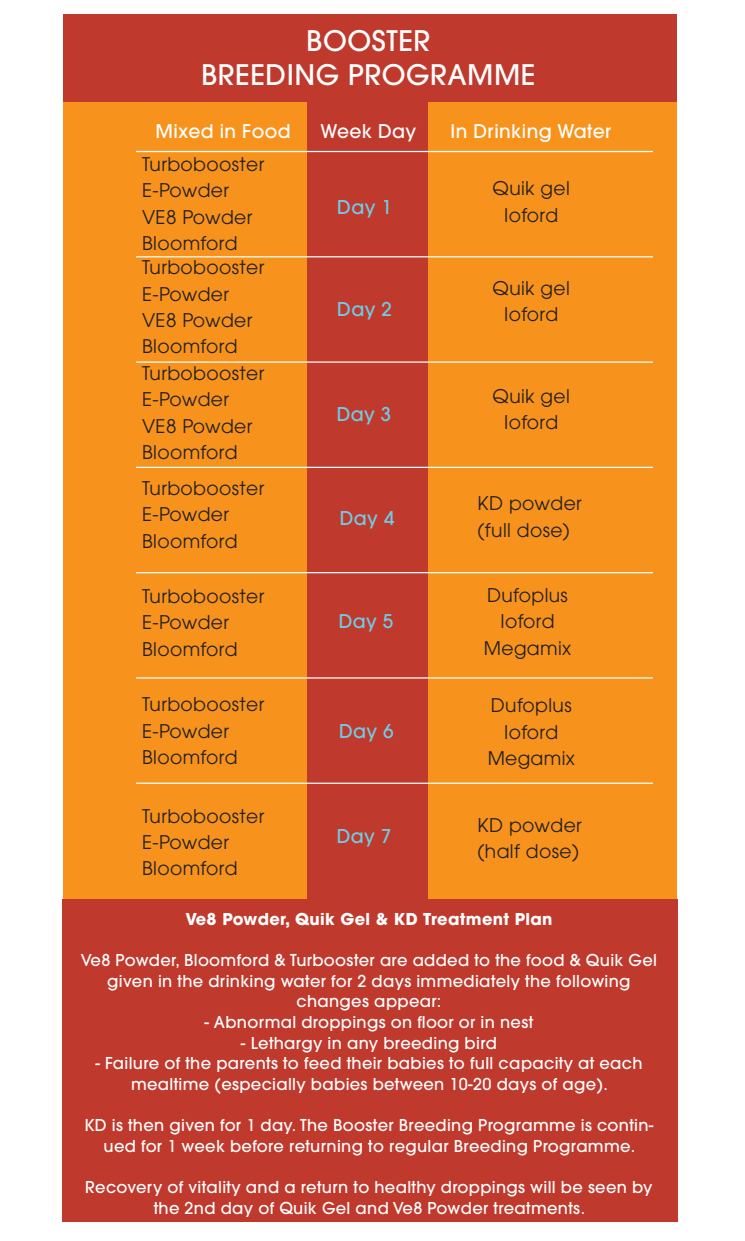
<style>
.page{position:relative;width:745px;height:1241px;background:#fff}
.page>*{position:absolute;margin:0;border:0;box-sizing:border-box;transform-origin:0 0}
.t1{font:500 28.12px/33.8px "Avant Garde";letter-spacing:.02em;color:#fff;text-align:center}
.t2{font:500 18.88px "Avant Garde";letter-spacing:.02em;color:#71cbe4}
.t3{font:18.75px/26.2px "Avant Garde";letter-spacing:.02em;color:#231f20}
.t4{font:500 18.75px "Avant Garde";letter-spacing:.02em;color:#fff}
.t5{font:500 18.75px "Avant Garde";color:#71cbe4}
.t6{font:500 16.25px/20.6px "Avant Garde";letter-spacing:.02em;color:#fff;text-align:center}
.t7{font:700 16.25px "Avant Garde";letter-spacing:.02em;color:#fff}
</style>
<div class="page">
<div style="left:63px;top:14px;width:613px;height:98px;background:#bf392d"></div>
<div style="left:63px;top:102px;width:613px;height:797px;background:#f7931d"></div>
<div style="left:307px;top:102px;width:120px;height:797px;background:#bf392d"></div>
<hr style="left:136px;top:151px;width:516px;height:1px;background:#fff">
<hr style="left:136px;top:256px;width:516px;height:1px;background:#fff">
<hr style="left:136px;top:361px;width:516px;height:1px;background:#fff">
<hr style="left:136px;top:466px;width:516px;height:2px;background:#fff">
<hr style="left:136px;top:572px;width:516px;height:1px;background:#fff">
<hr style="left:136px;top:677px;width:516px;height:1px;background:#fff">
<hr style="left:136px;top:782px;width:516px;height:1px;background:#fff">
<div style="left:62px;top:899px;width:615px;height:322px;background:#bf392d"></div>
<h1 class="t1" style="left:201px;top:24px;width:336px">BOOSTER<br>BREEDING PROGRAMME</h1>
<p class="t4" style="left:155px;top:119px;width:136px">Mixed in Food</p>
<p class="t4" style="left:320px;top:120px;width:97px">Week Day</p>
<p class="t4" style="left:450px;top:119px;width:162px">In Drinking Water</p>
<p class="t3" style="left:142px;top:151px;width:124px">Turbobooster<br>E-Powder<br>VE8 Powder<br>Bloomford</p>
<p class="t3" style="left:142px;top:254px;width:124px">Turbobooster<br>E-Powder<br>VE8 Powder<br>Bloomford</p>
<p class="t3" style="left:142px;top:360px;width:124px">Turbobooster<br>E-Powder<br>VE8 Powder<br>Bloomford</p>
<p class="t3" style="left:142px;top:475px;width:124px">Turbobooster<br>E-Powder<br>Bloomford</p>
<p class="t3" style="left:142px;top:583px;width:124px">Turbobooster<br>E-Powder<br>Bloomford</p>
<p class="t3" style="left:142px;top:691px;width:124px">Turbobooster<br>E-Powder<br>Bloomford</p>
<p class="t3" style="left:142px;top:802px;width:124px">Turbobooster<br>E-Powder<br>Bloomford</p>
<p class="t2" style="left:337px;top:195px;width:56px">Day 1</p>
<p class="t2" style="left:337px;top:298px;width:56px">Day 2</p>
<p class="t2" style="left:336px;top:403px;width:56px">Day 3</p>
<p class="t2" style="left:339px;top:506px;width:56px">Day 4</p>
<p class="t5" style="left:338px;top:609px;width:56px">Day 5</p>
<p class="t2" style="left:339px;top:719px;width:56px">Day 6</p>
<p class="t2" style="left:336px;top:824px;width:56px">Day 7</p>
<p class="t3" style="left:492px;top:175px;width:79px;text-align:center">Quik gel<br>Ioford</p>
<p class="t3" style="left:492px;top:274px;width:79px;text-align:center">Quik gel<br>Ioford</p>
<p class="t3" style="left:492px;top:383px;width:79px;text-align:center">Quik gel<br>Ioford</p>
<p class="t3" style="left:477px;top:490px;width:106px">KD powder (full dose)</p>
<p class="t3" style="left:483px;top:582px;width:89px;text-align:center">Dufoplus<br>Ioford<br>Megamix</p>
<p class="t3" style="left:487px;top:692px;width:89px;text-align:center">Dufoplus<br>Ioford<br>Megamix</p>
<p class="t3" style="left:477px;top:811px;width:106px">KD powder (half dose)</p>
<p class="t7" style="left:185px;top:907px;width:368px">Ve8 Powder, Quik Gel &amp; KD Treatment Plan</p>
<p class="t6" style="left:81px;top:949px;width:577px">Ve8 Powder, Bloomford &amp; Turbooster are added to the food &amp; Quik Gel given in the drinking water for 2 days immediately the following changes appear:</p>
<p class="t6" style="left:204px;top:1011px;width:330px">- Abnormal droppings on floor or in nest</p>
<p class="t6" style="left:241px;top:1032px;width:257px">- Lethargy in any breeding bird</p>
<p class="t6" style="left:95px;top:1052px;width:548px">- Failure of the parents to feed their babies to full capacity at each mealtime (especially babies between 10-20 days of age).</p>
<p class="t6" style="left:84px;top:1114px;width:570px">KD is then given for 1 day. The Booster Breeding Programme is contin&shy;ued for 1 week before returning to regular Breeding Programme.</p>
<p class="t6" style="left:85px;top:1176px;width:568px">Recovery of vitality and a return to healthy droppings will be seen by the 2nd day of Quik Gel and Ve8 Powder treatments.</p>
</div>
